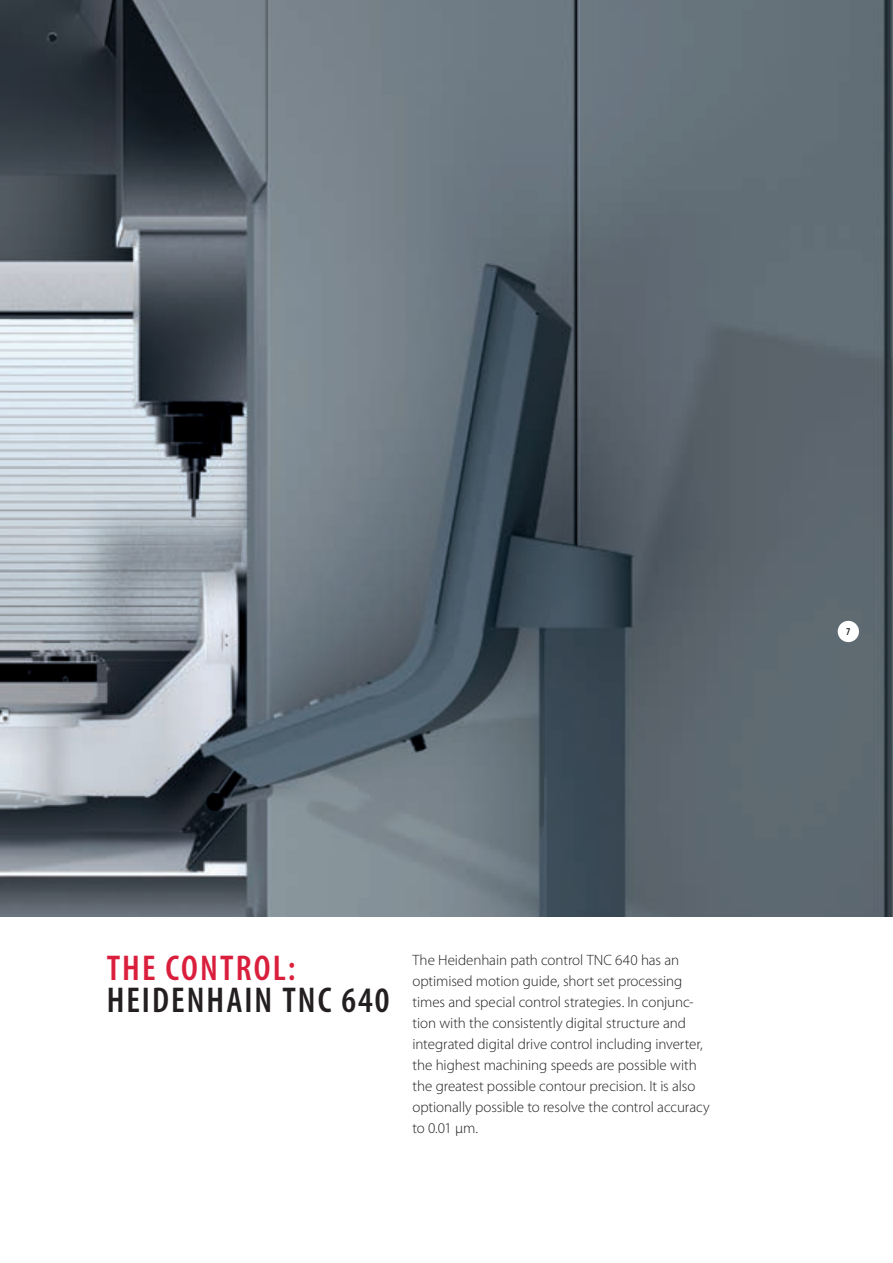
<style>
.page{position:relative;width:893px;height:1263px;background:#fff}
.page>*{position:absolute;margin:0;border:0;box-sizing:border-box;transform-origin:0 0}
.t1{font:600 condensed 36px "Myriad Pro";letter-spacing:.055em;color:#231f20}
.t2{font:600 condensed 36px "Myriad Pro";letter-spacing:.06em;color:#da1f3d}
.t3{font:300 15px/21px "Myriad Pro";letter-spacing:-.005em;color:#231f20}
.t4{font:600 condensed 10.5px "Myriad Pro";color:#231f20}
</style>
<div class="page">
<img style="left:0;top:0;width:893px;height:916px">
<div style="left:838px;top:621px;width:21px;height:21px;background:#fff;border-radius:50%"></div>
<h1 class="t2" style="left:107px;top:949px;width:190px">THE CONTROL:</h1>
<h1 class="t1" style="left:107px;top:980px;width:284px">HEIDENHAIN TNC 640</h1>
<p class="t3" style="left:412px;top:949px;width:299px">The Heidenhain path control TNC 640 has an optimised motion guide, short set processing times and special control strategies. In conjunc&shy;tion with the consistently digital structure and integrated digital drive control including inverter, the highest machining speeds are possible with the greatest possible contour precision. It is also optionally possible to resolve the control accuracy to 0.01 µm.</p>
<p class="t4" style="left:846px;top:626px;width:6px">7</p>
</div>
